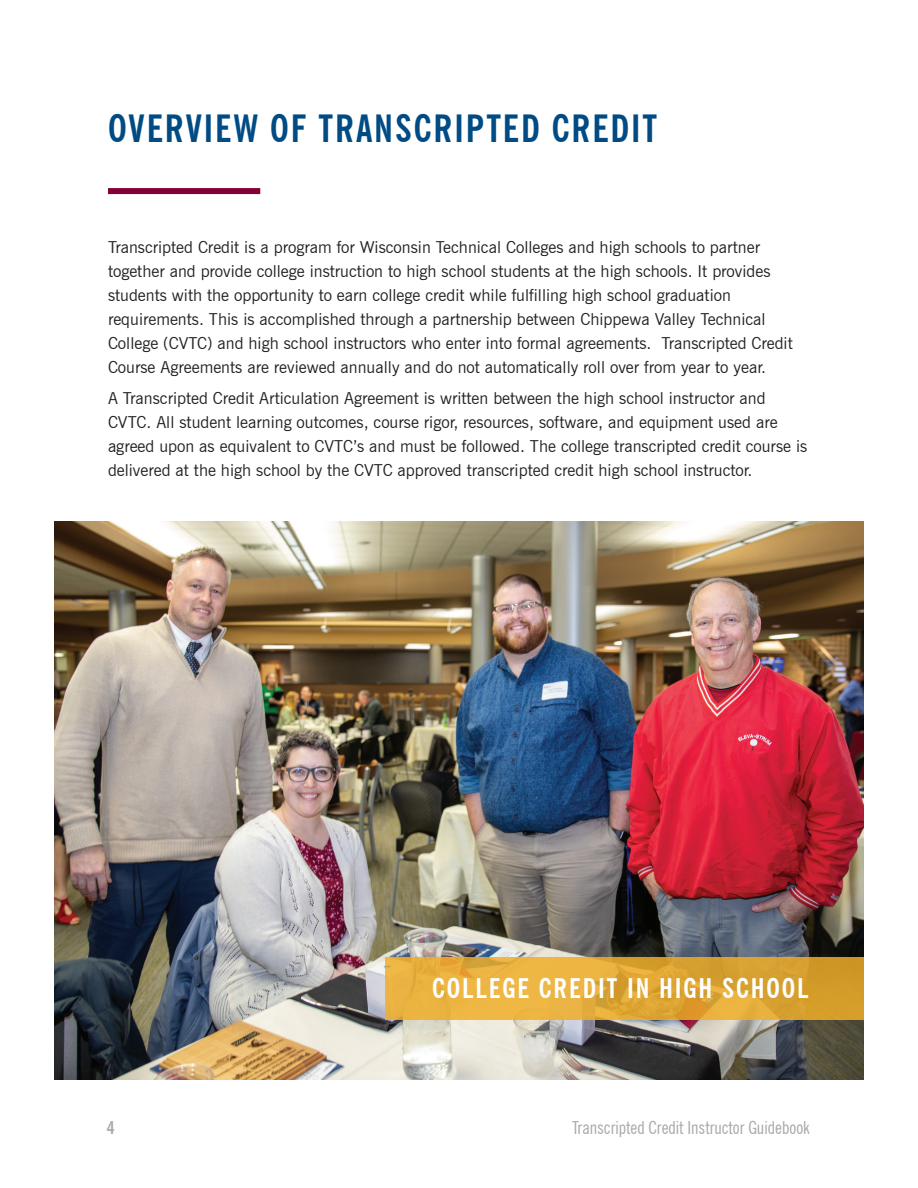
<style>
.page{position:relative;width:918px;height:1188px;background:#fff}
.page>*{position:absolute;margin:0;border:0;box-sizing:border-box;transform-origin:0 0}
.t1{font:700 condensed 37.5px "News Gothic BT";letter-spacing:.05em;color:#004b84}
.t2{font:700 condensed 27px "News Gothic BT";letter-spacing:.07em;color:#fff}
.t3{font:condensed 18px "News Gothic BT";color:#a8a9ad}
.t4{font:700 condensed 18px "News Gothic BT";color:#a8a9ad}
.t5{font:16.5px/24px "News Gothic BT";color:#231f20}
</style>
<div class="page">
<div style="left:108px;top:188px;width:152px;height:6px;background:#840037"></div>
<img style="left:54px;top:522px;width:810px;height:558px">
<svg style="left:386px;top:957px;width:478px;height:62px;background:#e1a937"></svg>
<h1 class="t1" style="left:108px;top:106px;width:551px">OVERVIEW OF TRANSCRIPTED CREDIT</h1>
<p class="t5" style="left:108px;top:235px;width:686px">Transcripted Credit is a program for Wisconsin Technical Colleges and high schools to partner together and provide college instruction to high school students at the high schools. It provides students with the opportunity to earn college credit while fulfilling high school graduation requirements. This is accomplished through a partnership between Chippewa Valley Technical College (CVTC) and high school instructors who enter into formal agreements. Transcripted Credit Course Agreements are reviewed annually and do not automatically roll over from year to year.</p>
<p class="t5" style="left:108px;top:386px;width:701px">A Transcripted Credit Articulation Agreement is written between the high school instructor and CVTC. All student learning outcomes, course rigor, resources, software, and equipment used are agreed upon as equivalent to CVTC’s and must be followed. The college transcripted credit course is delivered at the high school by the CVTC approved transcripted credit high school instructor.</p>
<h2 class="t2" style="left:432px;top:972px;width:378px">COLLEGE CREDIT IN HIGH SCHOOL</h2>
<p class="t4" style="left:107px;top:1117px;width:9px">4</p>
<p class="t3" style="left:572px;top:1117px;width:239px">Transcripted Credit Instructor Guidebook</p>
</div>
